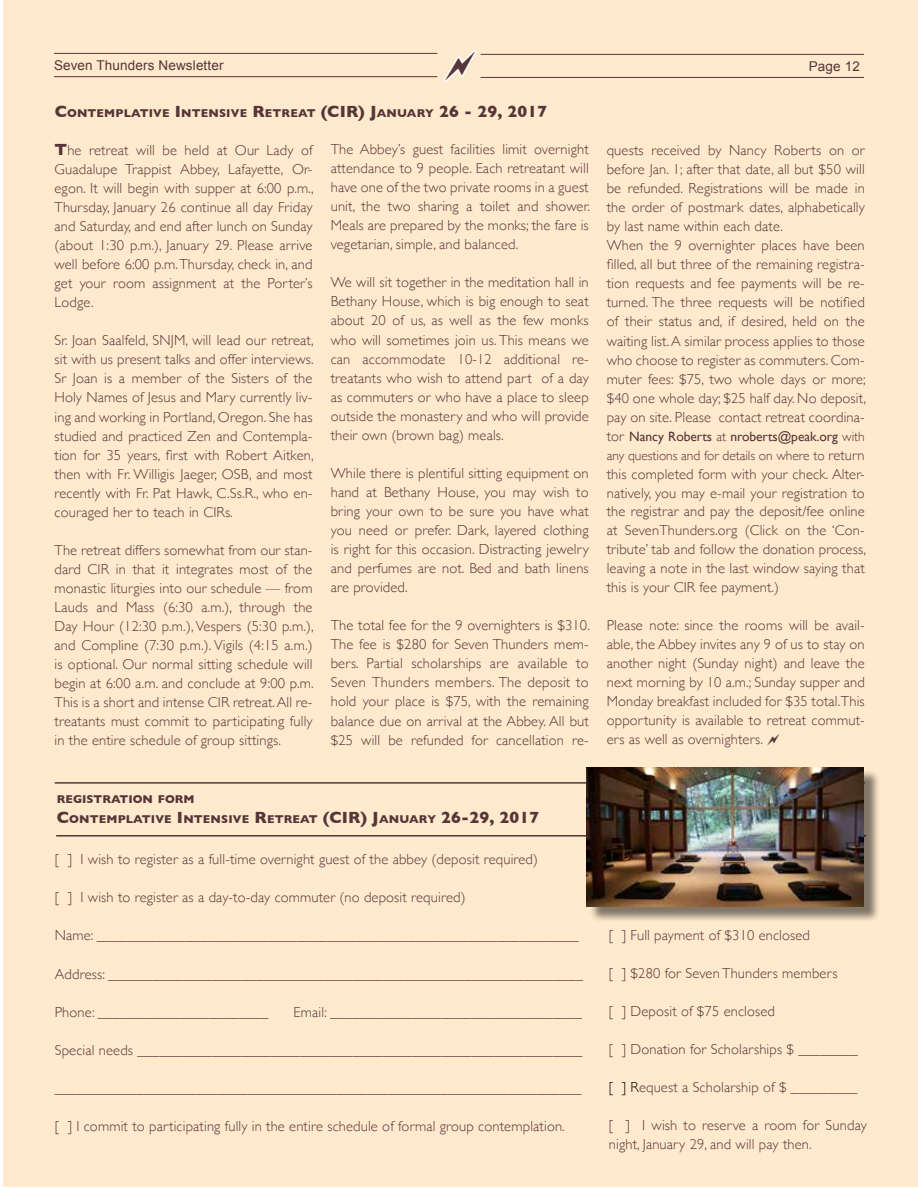
<style>
.page{position:relative;width:918px;height:1188px;background:#fff}
.page>*{position:absolute;margin:0;border:0;box-sizing:border-box;transform-origin:0 0}
.t1{font:300 14.55px/19px "Gill Sans";letter-spacing:.01em;color:#573538;text-align:justify}
.t2{font:300 13.5px/19px "Gill Sans";letter-spacing:-.005em;color:#573538}
.t3{font:13.5px "Arial";letter-spacing:.01em;color:#573538}
.t4{font:700 11.55px/19.8px "Gill Sans";letter-spacing:.015em;color:#573538}
.s1{font-size:16.5px}
.s2{font-weight:700;font-size:16.5px}
.s3{font-size:14.55px}
.s4{font-weight:400}
.s5{color:#000}
</style>
<div class="page">
<div style="left:3px;top:1px;width:915px;height:1186px;background:#ffeace"></div>
<hr style="left:54px;top:53px;width:383px;height:1px;background:#573538">
<hr style="left:54px;top:76px;width:383px;height:1px;background:#573538">
<hr style="left:481px;top:77px;width:383px;height:1px;background:#573538">
<hr style="left:481px;top:54px;width:383px;height:1px;background:#573538">
<hr style="left:56px;top:835px;width:810px;height:2px;background:#573538">
<hr style="left:55px;top:782px;width:810px;height:2px;background:#573538">
<div style="left:589px;top:769px;width:291px;height:154px;background:#000;opacity:.5"></div>
<img style="left:587px;top:767px;width:277px;height:140px">
<svg style="left:432px;top:50px;width:56px;height:32px"></svg>
<p class="t3" style="left:54px;top:58px;width:171px">Seven Thunders Newsletter</p>
<p class="t3" style="left:809px;top:58px;width:53px">Page 12</p>
<p class="t4" style="left:55px;top:103px;width:494px"><span class="s1">C</span>ONTEMPLATIVE <span class="s1">I</span>NTENSIVE <span class="s1">R</span>ETREAT <span class="s1">(CIR) J</span>ANUARY <span class="s1">26 - 29, 2017</span></p>
<p class="t1" style="left:55px;top:140px;width:261px"><span class="s2">T</span>he retreat will be held at Our Lady of Guadalupe Trappist Abbey, Lafayette, Or&shy;egon. It will begin with supper at 6:00 p.m., Thursday, January 26 continue all day Friday and Saturday, and end after lunch on Sunday (about 1:30 p.m.), January 29. Please arrive well before 6:00 p.m. Thursday, check in, and get your room assignment at the Porter’s Lodge.</p>
<p class="t1" style="left:55px;top:331px;width:261px">Sr. Joan Saalfeld, SNJM, will lead our retreat, sit with us present talks and offer interviews.<br>Sr Joan is a member of the Sisters of the Holy Names of Jesus and Mary currently liv&shy;ing and working in Portland, Oregon. She has studied and practiced Zen and Contempla&shy;tion for 35 years, first with Robert Aitken, then with Fr. Willigis Jaeger, OSB, and most recently with Fr. Pat Hawk, C.Ss.R., who en&shy;couraged her to teach in CIRs.</p>
<p class="t1" style="left:55px;top:541px;width:261px">The retreat differs somewhat from our stan&shy;dard CIR in that it integrates most of the monastic liturgies into our schedule — from Lauds and Mass (6:30 a.m.), through the Day Hour (12:30 p.m.), Vespers (5:30 p.m.), and Compline (7:30 p.m.). Vigils (4:15 a.m.) is optional. Our normal sitting schedule will begin at 6:00 a.m. and conclude at 9:00 p.m.<br>This is a short and intense CIR retreat. All re&shy;treatants must commit to participating fully in the entire schedule of group sittings.</p>
<p class="t1" style="left:331px;top:140px;width:261px">The Abbey’s guest facilities limit overnight attendance to 9 people. Each retreatant will have one of the two private rooms in a guest unit, the two sharing a toilet and shower.<br>Meals are prepared by the monks; the fare is vegetarian, simple, and balanced.</p>
<p class="t1" style="left:331px;top:273px;width:260px">We will sit together in the meditation hall in Bethany House, which is big enough to seat about 20 of us, as well as the few monks who will sometimes join us. This means we can accommodate 10-12 additional re&shy;treatants who wish to attend part of a day as commuters or who have a place to sleep outside the monastery and who will provide their own (brown bag) meals.</p>
<p class="t1" style="left:331px;top:464px;width:260px">While there is plentiful sitting equipment on hand at Bethany House, you may wish to bring your own to be sure you have what you need or prefer. Dark, layered clothing is right for this occasion. Distracting jewelry and perfumes are not. Bed and bath linens are provided.</p>
<p class="t1" style="left:331px;top:616px;width:261px">The total fee for the 9 overnighters is $310.<br>The fee is $280 for Seven Thunders mem&shy;bers. Partial scholarships are available to Seven Thunders members. The deposit to hold your place is $75, with the remaining balance due on arrival at the Abbey. All but $25 will be refunded for cancellation re-</p>
<p class="t1" style="left:607px;top:141px;width:261px;text-align:left">quests received by Nancy Roberts on or before Jan. 1; after that date, all but $50 will be refunded. Registrations will be made in the order of postmark dates, alphabetically by last name within each date.<br>When the 9 overnighter places have been filled, all but three of the remaining registra&shy;tion requests and fee payments will be re&shy;turned. The three requests will be notified of their status and, if desired, held on the waiting list. A similar process applies to those who choose to register as commuters. Com&shy;muter fees: $75, two whole days or more; $40 one whole day; $25 half day. No deposit, pay on site. Please contact retreat coordina-</p>
<p class="t2" style="left:607px;top:427px;width:260px"><span class="s3">tor</span> <span class="s4">Nancy Roberts</span> at <span class="s4">nroberts@peak.org</span> with any questions and for details on where to <span class="s3">return</span></p>
<p class="t1" style="left:607px;top:465px;width:261px">this completed form with your check. Alter&shy;natively, you may e-mail your registration to the registrar and pay the deposit/fee online at SevenThunders.org (Click on the ‘Con&shy;tribute’ tab and follow the donation process, leaving a note in the last window saying that this is your CIR fee payment.)</p>
<p class="t1" style="left:607px;top:615px;width:260px">Please note: since the rooms will be avail&shy;able, the Abbey invites any 9 of us to stay on another night (Sunday night) and leave the next morning by 10 a.m.; Sunday supper and Monday breakfast included for $35 total.This opportunity is available to retreat commut&shy;ers as well as overnighters.</p>
<p class="t4" style="left:57px;top:789px;width:484px">REGISTRATION FORM<br><span class="s1">C</span>ONTEMPLATIVE <span class="s1">I</span>NTENSIVE <span class="s1">R</span>ETREAT <span class="s1">(CIR) J</span>ANUARY <span class="s1">26-29, 2017</span></p>
<p class="t1" style="left:55px;top:850px;width:485px">[ ] I wish to register as a full-time overnight guest of the abbey (deposit required)</p>
<p class="t1" style="left:55px;top:888px;width:412px">[ ] I wish to register as a day-to-day commuter (no deposit required)</p>
<p class="t1" style="left:55px;top:926px;width:526px">Name: _________________________________________________________________</p>
<p class="t1" style="left:55px;top:964px;width:530px">Address: ________________________________________________________________</p>
<p class="t1" style="left:55px;top:1002px;width:215px">Phone: _______________________</p>
<p class="t1" style="left:294px;top:1002px;width:290px">Email: __________________________________</p>
<p class="t1" style="left:55px;top:1040px;width:529px">Special needs ____________________________________________________________</p>
<p class="t1" style="left:55px;top:1079px;width:528px">_______________________________________________________________________</p>
<p class="t1" style="left:55px;top:1117px;width:512px">[ ] I commit to participating fully in the entire schedule of formal group contemplation.</p>
<p class="t1" style="left:609px;top:925px;width:203px">[ ] Full payment of $310 enclosed</p>
<p class="t1" style="left:609px;top:963px;width:230px">[ ] $280 for Seven Thunders members</p>
<p class="t1" style="left:609px;top:1001px;width:168px">[ ] Deposit of $75 enclosed</p>
<p class="t1" style="left:609px;top:1040px;width:250px">[ ] Donation for Scholarships $ ________</p>
<p class="t1" style="left:609px;top:1078px;width:250px"><span class="s5">[ ] R</span>equest a Scholarship of $ _________</p>
<p class="t1" style="left:609px;top:1116px;width:259px">[ ] I wish to reserve a room for Sunday night, January 29, and will pay then.</p>
</div>
